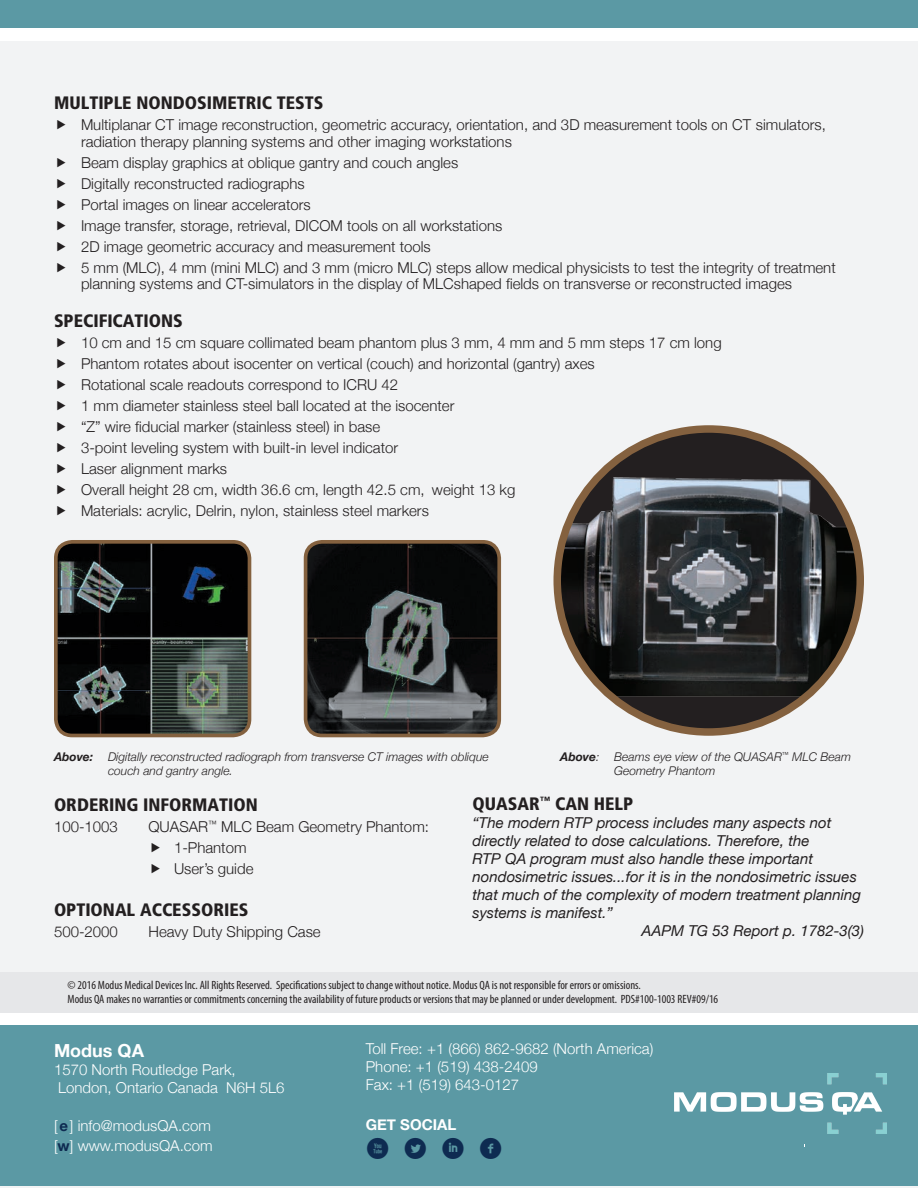
<style>
.page{position:relative;width:918px;height:1188px;background:#f2f3f4}
.page>*{position:absolute;margin:0;border:0;box-sizing:border-box;transform-origin:0 0}
.t1{font:30px "Socialico";color:#0e2b51}
.t2{font:900 condensed 18px "Frutiger";color:#231f20}
.t3{font:700 18px "Helvetica Neue";color:#fff}
.t4{font:300 15px/16.5px "Helvetica Neue";color:#231f20}
.t5{font:italic 15px "Helvetica Neue";color:#231f20}
.t6{font:300 15px/18px "Helvetica Neue";color:#fff}
.t7{font:700 15px "Helvetica Neue";color:#fff}
.t8{font:condensed 12px "Myriad Pro";color:#231f20}
.t9{font:italic 300 12px/14.4px "Helvetica Neue";color:#231f20}
.s1{font-weight:700}
.s2{font-weight:700;color:#0e2b51}
</style>
<div class="page">
<div style="left:0;top:27px;width:918px;height:13px;background:#fff"></div>
<div style="left:0;top:1012px;width:918px;height:14px;background:#fff"></div>
<div style="left:1px;top:1025px;width:917px;height:160px;background:#5b99a4"></div>
<div style="left:0;top:972px;width:918px;height:40px;background:#e6e7e9"></div>
<img style="left:59px;top:542px;width:190px;height:193px">
<div style="left:54px;top:540px;width:197px;height:197px;border:4px solid #84613f;border-radius:16px"></div>
<img style="left:306px;top:545px;width:193px;height:190px">
<div style="left:304px;top:540px;width:197px;height:197px;border:4px solid #84613f;border-radius:16px"></div>
<div style="left:557px;top:429px;width:303px;height:303px;background:#231f20;border-radius:50%"></div>
<img style="left:557px;top:465px;width:303px;height:233px">
<div style="left:554px;top:425px;width:310px;height:311px;border:8px solid #84613f;border-radius:50%"></div>
<div style="left:0;top:0;width:918px;height:27px;background:#5b99a4"></div>
<img style="left:675px;top:1074px;width:212px;height:59px">
<p class="t2" style="left:54px;top:92px;width:271px">MULTIPLE NONDOSIMETRIC TESTS</p>
<p class="t4" style="left:81px;top:115px;width:746px">Multiplanar CT image reconstruction, geometric accuracy, orientation, and 3D measurement tools on CT simulators, radiation therapy planning systems and other imaging workstations</p>
<p class="t4" style="left:81px;top:153px;width:379px">Beam display graphics at oblique gantry and couch angles</p>
<p class="t4" style="left:81px;top:174px;width:225px">Digitally reconstructed radiographs</p>
<p class="t4" style="left:81px;top:195px;width:231px">Portal images on linear accelerators</p>
<p class="t4" style="left:81px;top:216px;width:423px">Image transfer, storage, retrieval, DICOM tools on all workstations</p>
<p class="t4" style="left:81px;top:237px;width:351px">2D image geometric accuracy and measurement tools</p>
<p class="t4" style="left:81px;top:258px;width:756px">5 mm (MLC), 4 mm (mini MLC) and 3 mm (micro MLC) steps allow medical physicists to test the integrity of treatment planning systems and CT-simulators in the display of MLCshaped fields on transverse or reconstructed images</p>
<p class="t2" style="left:54px;top:309px;width:130px">SPECIFICATIONS</p>
<p class="t4" style="left:81px;top:333px;width:642px">10 cm and 15 cm square collimated beam phantom plus 3 mm, 4 mm and 5 mm steps 17 cm long</p>
<p class="t4" style="left:81px;top:354px;width:515px">Phantom rotates about isocenter on vertical (couch) and horizontal (gantry) axes</p>
<p class="t4" style="left:81px;top:375px;width:319px">Rotational scale readouts correspond to ICRU 42</p>
<p class="t4" style="left:81px;top:396px;width:375px">1 mm diameter stainless steel ball located at the isocenter</p>
<p class="t4" style="left:81px;top:417px;width:301px">“Z” wire fiducial marker (stainless steel) in base</p>
<p class="t4" style="left:81px;top:438px;width:319px">3-point leveling system with built-in level indicator</p>
<p class="t4" style="left:81px;top:459px;width:148px">Laser alignment marks</p>
<p class="t4" style="left:81px;top:480px;width:436px">Overall height 28 cm, width 36.6 cm, length 42.5 cm, weight 13 kg</p>
<p class="t4" style="left:81px;top:501px;width:349px">Materials: acrylic, Delrin, nylon, stainless steel markers</p>
<p class="t9" style="left:614px;top:749px;width:238px;text-indent:-54px"><span class="s1">Above</span>: Beams eye view of the QUASAR<sup>™</sup> MLC Beam<br>Geometry Phantom</p>
<p class="t2" style="left:472px;top:793px;width:162px">QUASAR<sup>™</sup> CAN HELP</p>
<p class="t5" style="left:472px;top:812px;width:360px">“The modern RTP process includes many aspects not</p>
<p class="t5" style="left:472px;top:830px;width:338px">directly related to dose calculations. Therefore, the</p>
<p class="t5" style="left:472px;top:848px;width:342px">RTP QA program must also handle these important</p>
<p class="t5" style="left:472px;top:866px;width:386px">nondosimetric issues...for it is in the nondosimetric issues</p>
<p class="t5" style="left:472px;top:884px;width:390px">that much of the complexity of modern treatment planning</p>
<p class="t5" style="left:472px;top:902px;width:142px">systems is manifest.”</p>
<p class="t5" style="left:641px;top:920px;width:224px">AAPM TG 53 Report p. 1782-3(3)</p>
<p class="t9" style="left:108px;top:749px;width:382px;text-indent:-54px"><span class="s1">Above:</span> Digitally reconstructed radiograph from transverse CT images with oblique couch and gantry angle.</p>
<p class="t2" style="left:54px;top:794px;width:205px">ORDERING INFORMATION</p>
<p class="t4" style="left:54px;top:817px;width:65px">100-1003</p>
<p class="t4" style="left:148px;top:817px;width:282px">QUASAR<sup>™</sup> MLC Beam Geometry Phantom:</p>
<p class="t4" style="left:174px;top:838px;width:74px">1-Phantom</p>
<p class="t4" style="left:174px;top:859px;width:81px">User’s guide</p>
<p class="t2" style="left:54px;top:899px;width:196px">OPTIONAL ACCESSORIES</p>
<p class="t4" style="left:54px;top:922px;width:65px">500-2000</p>
<p class="t4" style="left:148px;top:922px;width:174px">Heavy Duty Shipping Case</p>
<p class="t8" style="left:68px;top:977px;width:575px">© 2016 Modus Medical Devices Inc. All Rights Reserved. Specifications subject to change without notice. Modus QA is not responsible for errors or omissions.</p>
<p class="t8" style="left:68px;top:992px;width:652px">Modus QA makes no warranties or commitments concerning the availability of future products or versions that may be planned or under development. PDS#100-1003 REV#09/16</p>
<p class="t3" style="left:54px;top:1037px;width:91px">Modus QA</p>
<p class="t6" style="left:54px;top:1060px;width:232px">1570 North Routledge Park,<br>London, Ontario Canada N6H 5L6</p>
<p class="t6" style="left:54px;top:1115px;width:160px;line-height:19.8px">[<span class="s2">e</span>] info@modusQA.com [<span class="s2">w</span>] www.modusQA.com</p>
<p class="t6" style="left:366px;top:1039px;width:289px">Toll Free: +1 (866) 862-9682 (North America)<br>Phone: +1 (519) 438-2409<br>Fax: +1 (519) 643-0127</p>
<p class="t7" style="left:366px;top:1112px;width:92px">GET SOCIAL</p>
<h1 class="t1" style="left:366px;top:1131px;width:138px">xlif</h1>
</div>
